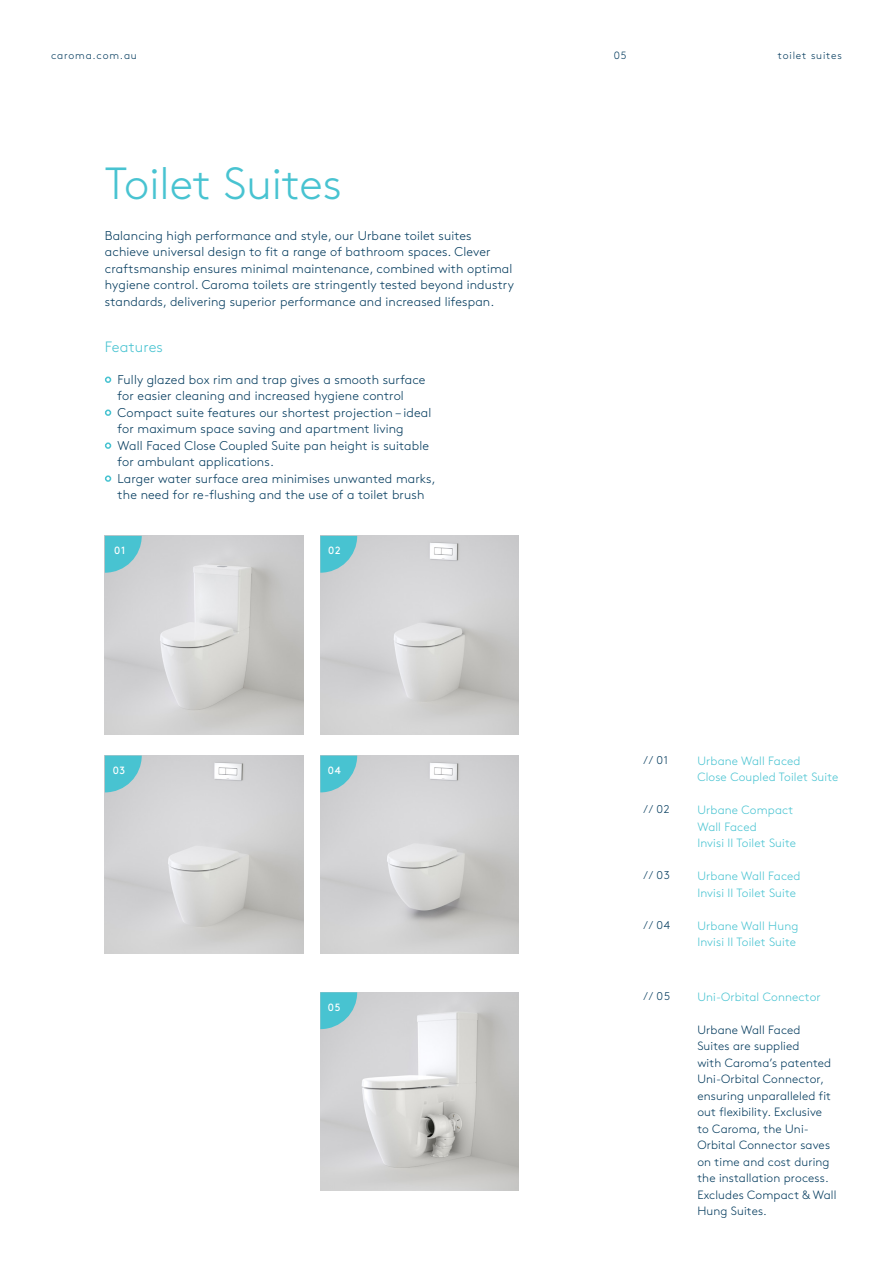
<style>
.page{position:relative;width:893px;height:1263px;background:#fff}
.page>*{position:absolute;margin:0;border:0;box-sizing:border-box;transform-origin:0 0}
.t1{font:300 45px "Brown Std";color:#48c3d1}
.Features{font:300 15px "Brown Std";letter-spacing:.01em;color:#48c3d1}
.Features_Copy{font:300 12.75px/16.5px "Brown Std";letter-spacing:.01em;color:#00395c}
.t2{font:300 12px/16.5px "Brown Std";letter-spacing:.01em;color:#00395c}
.t3{font:300 12px "Brown Std";letter-spacing:.01em;color:#48c3d1}
.t4{font:300 11.25px "Brown Std";letter-spacing:.075em;color:#00395c}
.t5{font:300 10.5px "Brown Std";letter-spacing:.08em;color:#00395c}
.Numbers{font:10.5px "Brown";letter-spacing:.075em;color:#fff}
</style>
<div class="page">
<svg style="left:105px;top:377px;width:6px;height:6px"></svg>
<div style="left:105px;top:409px;width:6px;height:7px;border:2px solid #48c3d1;border-radius:50%"></div>
<div style="left:105px;top:442px;width:6px;height:7px;border:2px solid #48c3d1;border-radius:50%"></div>
<div style="left:105px;top:475px;width:6px;height:7px;border:2px solid #48c3d1;border-radius:50%"></div>
<img style="left:105px;top:536px;width:198px;height:198px">
<svg style="left:105px;top:536px;width:37px;height:37px"></svg>
<img style="left:105px;top:755px;width:198px;height:199px">
<svg style="left:105px;top:755px;width:37px;height:37px"></svg>
<img style="left:320px;top:536px;width:199px;height:198px">
<svg style="left:320px;top:536px;width:37px;height:37px"></svg>
<img style="left:320px;top:755px;width:199px;height:199px">
<svg style="left:320px;top:755px;width:37px;height:37px"></svg>
<img style="left:320px;top:992px;width:199px;height:199px">
<svg style="left:320px;top:992px;width:37px;height:37px"></svg>
<p class="t5" style="left:51px;top:49px;width:87px">caroma.com.au</p>
<p class="t5" style="left:614px;top:49px;width:14px">05</p>
<p class="t5" style="left:778px;top:49px;width:66px">toilet suites</p>
<p class="t1" style="left:105px;top:158px;width:239px">Toilet Suites</p>
<p class="Features_Copy" style="left:105px;top:227px;width:411px">Balancing high performance and style, our Urbane toilet suites achieve universal design to fit a range of bathroom spaces. Clever craftsmanship ensures minimal maintenance, combined with optimal hygiene control. Caroma toilets are stringently tested beyond industry standards, delivering superior performance and increased lifespan.</p>
<p class="Features" style="left:105px;top:338px;width:60px">Features</p>
<p class="Features_Copy" style="left:118px;top:371px;width:309px">Fully glazed box rim and trap gives a smooth surface for easier cleaning and increased hygiene control</p>
<p class="Features_Copy" style="left:118px;top:404px;width:315px">Compact suite features our shortest projection – ideal for maximum space saving and apartment living</p>
<p class="Features_Copy" style="left:118px;top:437px;width:313px">Wall Faced Close Coupled Suite pan height is suitable for ambulant applications.</p>
<p class="Features_Copy" style="left:118px;top:470px;width:320px">Larger water surface area minimises unwanted marks, the need for re-flushing and the use of a toilet brush</p>
<p class="Numbers" style="left:114px;top:542px;width:13px">01</p>
<p class="Numbers" style="left:113px;top:762px;width:14px">03</p>
<p class="Numbers" style="left:328px;top:542px;width:14px">02</p>
<p class="Numbers" style="left:328px;top:762px;width:14px">04</p>
<p class="Numbers" style="left:328px;top:999px;width:14px">05</p>
<p class="t4" style="left:643px;top:754px;width:26px">// 01</p>
<p class="t4" style="left:643px;top:803px;width:28px">// 02</p>
<p class="t4" style="left:643px;top:869px;width:28px">// 03</p>
<p class="t4" style="left:643px;top:919px;width:28px">// 04</p>
<p class="t3" style="left:697px;top:754px;width:105px">Urbane Wall Faced</p>
<p class="t3" style="left:697px;top:770px;width:142px">Close Coupled Toilet Suite</p>
<p class="t3" style="left:697px;top:803px;width:98px">Urbane Compact</p>
<p class="t3" style="left:697px;top:820px;width:61px">Wall Faced</p>
<p class="t3" style="left:697px;top:836px;width:100px">Invisi II Toilet Suite</p>
<p class="t3" style="left:697px;top:869px;width:105px">Urbane Wall Faced</p>
<p class="t3" style="left:697px;top:886px;width:100px">Invisi II Toilet Suite</p>
<p class="t3" style="left:697px;top:919px;width:102px">Urbane Wall Hung</p>
<p class="t3" style="left:697px;top:935px;width:100px">Invisi II Toilet Suite</p>
<p class="t4" style="left:643px;top:990px;width:28px">// 05</p>
<p class="t3" style="left:697px;top:990px;width:125px">Uni-Orbital Connector</p>
<p class="t2" style="left:697px;top:1022px;width:135px">Urbane Wall Faced<br>Suites are supplied<br>with Caroma’s patented<br>Uni-Orbital Connector, ensuring unparalleled fit out flexibility. Exclusive to Caroma, the Uni-<br>Orbital Connector saves on time and cost during the installation process.</p>
<p class="t2" style="left:697px;top:1187px;width:141px">Excludes Compact &amp; Wall<br>Hung Suites.</p>
</div>
